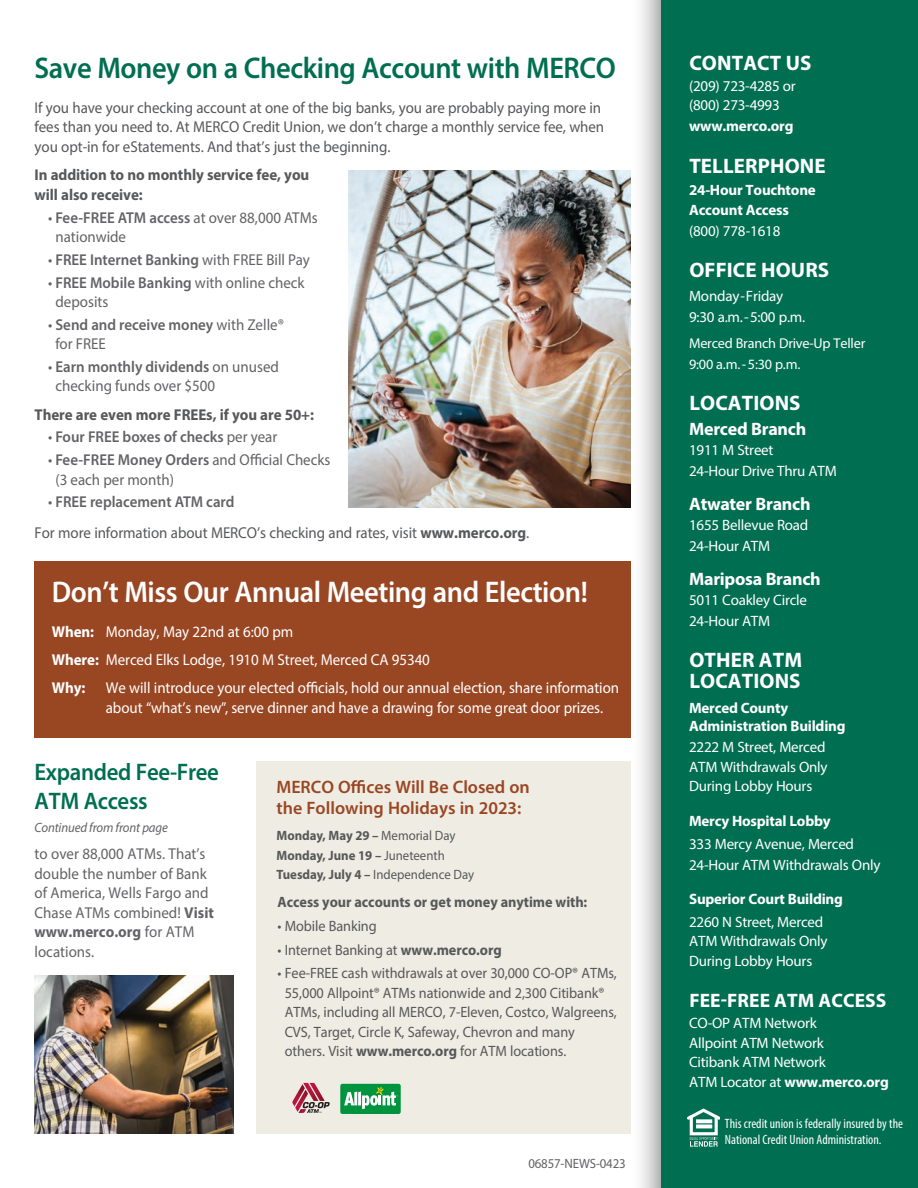
<style>
.page{position:relative;width:918px;height:1188px;background:#fff}
.page>*{position:absolute;margin:0;border:0;box-sizing:border-box;transform-origin:0 0}
.Headline{font:600 30px "Myriad Pro";letter-spacing:-.015em;color:#fff;scale:.95 1}
.Headline-2{font:600 30px "Myriad Pro";letter-spacing:-.015em;color:#006e51;scale:.95 1}
.SideBarHead{font:600 24px/28.5px "Myriad Pro";letter-spacing:-.015em;color:#006e51;scale:.95 1}
.SideBar_Header{font:700 21px/21px "Myriad Pro";letter-spacing:.005em;color:#fff}
.SideBar_Header-2{font:700 19.5px "Myriad Pro";letter-spacing:.005em;color:#fff}
.sub_head{font:600 18px/21px "Myriad Pro";color:#994623}
.SideBar_Header-3{font:700 18px "Myriad Pro";letter-spacing:-.015em;color:#fff}
.first_graph_after_he{font:15.75px/19.5px "Myriad Pro";letter-spacing:-.005em;color:#57585a;scale:.95 1}
.first_graph_after_he-2{font:15.75px/19.5px "Myriad Pro";letter-spacing:-.005em;color:#fff;scale:.95 1}
.Bullets{font:15.75px/19.5px "Myriad Pro";color:#636366;scale:.95 1}
.Bullets-2{font:600 15.75px/19.5px "Myriad Pro";color:#636366;scale:.95 1}
.first_graph_after_he-3{font:15.75px/19.5px "Myriad Pro";color:#636366;scale:.95 1}
.first_graph_after_he-4{font:700 15.75px/19.5px "Myriad Pro";letter-spacing:-.005em;color:#57585a;scale:.95 1}
.first_graph_after_he-5{font:700 15.75px "Myriad Pro";color:#fff;scale:.95 1}
.first_graph_after_he-6{font:15px/19.5px "Myriad Pro";letter-spacing:-.005em;color:#57585a;scale:.95 1}
.sub_head-2{font:15px/19.5px "Myriad Pro";letter-spacing:-.015em;color:#fff}
.SideBar_Header-4{font:15px/19.5px "Myriad Pro";letter-spacing:-.015em;color:#fff}
.SideBar_Header-5{font:700 15px/19.5px "Myriad Pro";letter-spacing:-.015em;color:#fff}
.sub_head-3{font:700 15px "Myriad Pro";letter-spacing:-.015em;color:#fff}
.first_graph_after_he-7{font:700 15px "Myriad Pro";letter-spacing:-.005em;color:#57585a;scale:.95 1}
.sub_head-4{font:14.25px "Myriad Pro";letter-spacing:-.015em;color:#fff}
.t1{font:condensed 13.5px/16.2px "Myriad Pro";color:#fff}
.First_Graph{font:700 13.5px "Myriad Pro";color:#57585a;scale:.95 1}
.First_Graph-2{font:13.5px "Myriad Pro";color:#57585a;scale:.95 1}
.Disclosure{font:italic 13.5px "Myriad Pro";letter-spacing:-.01em;color:#636366;scale:.95 1}
.Disclosure-2{font:13.5px "Myriad Pro";letter-spacing:-.01em;color:#636366;scale:.95 1}
.s1{font-weight:600}
.s2{font-weight:400}
.s3{font-weight:700}
</style>
<div class="page">
<div style="left:35px;top:561px;width:596px;height:176px;background:#994623"></div>
<div style="left:256px;top:761px;width:375px;height:373px;background:#efece3"></div>
<svg style="left:292px;top:1083px;width:38px;height:30px"></svg>
<div style="left:340px;top:1084px;width:61px;height:30px;background:#00943e;border-radius:2px"></div>
<svg style="left:344px;top:1087px;width:54px;height:22px"></svg>
<div style="left:631px;top:0;width:287px;height:1188px;background:#231f20;opacity:.75"></div>
<div style="left:662px;top:0;width:256px;height:1188px;background:#006e51"></div>
<div style="left:690px;top:1115px;width:28px;height:20px;border:3px solid #fff"></div>
<svg style="left:687px;top:1108px;width:33px;height:14px"></svg>
<svg style="left:696px;top:1119px;width:16px;height:4px"></svg>
<svg style="left:696px;top:1124px;width:16px;height:4px"></svg>
<svg style="left:690px;top:1137px;width:28px;height:10px"></svg>
<img style="left:348px;top:171px;width:283px;height:337px">
<img style="left:35px;top:975px;width:198px;height:159px">
<p class="Headline-2" style="left:35px;top:48px;width:613px">Save Money on a Checking Account with MERCO</p>
<p class="first_graph_after_he" style="left:35px;top:97px;width:601px">If you have your checking account at one of the big banks, you are probably paying more in fees than you need to. At MERCO Credit Union, we don’t charge a monthly service fee, when you opt-in for eStatements. And that’s just the beginning.</p>
<p class="first_graph_after_he-4" style="left:35px;top:165px;width:291px">In addition to no monthly service fee, you will also receive:</p>
<p class="Bullets" style="left:55px;top:207px;width:277px;text-indent:-7px">• <span class="s1">Fee-FREE ATM access</span> at over 88,000 ATMs nationwide</p>
<p class="Bullets-2" style="left:48px;top:249px;width:277px"><span class="s2">•</span> FREE Internet Banking <span class="s2">with FREE Bill Pay</span></p>
<p class="Bullets" style="left:55px;top:272px;width:264px;text-indent:-7px">• <span class="s1">FREE Mobile Banking</span> with online check deposits</p>
<p class="Bullets-2" style="left:55px;top:314px;width:242px;text-indent:-7px"><span class="s2">•</span> Send and receive money <span class="s2">with Zelle® for FREE</span></p>
<p class="Bullets" style="left:55px;top:357px;width:237px;text-indent:-7px">• <span class="s1">Earn monthly dividends</span> on unused checking funds over $500</p>
<p class="first_graph_after_he-4" style="left:35px;top:404px;width:296px">There are even more FREEs, if you are 50+:</p>
<p class="Bullets-2" style="left:48px;top:427px;width:243px"><span class="s2">•</span> Four FREE boxes of checks <span class="s2">per year</span></p>
<p class="Bullets" style="left:55px;top:450px;width:291px;text-indent:-7px">• <span class="s1">Fee-FREE Money Orders</span> and Official Checks (3 each per month)</p>
<p class="Bullets-2" style="left:48px;top:492px;width:198px"><span class="s2">•</span> FREE replacement ATM card</p>
<p class="first_graph_after_he" style="left:35px;top:522px;width:522px">For more information about MERCO’s checking and rates, visit <span class="s3">www.merco.org</span>.</p>
<p class="Headline" style="left:52px;top:573px;width:566px">Don’t Miss Our Annual Meeting and Election!</p>
<p class="first_graph_after_he-2" style="left:52px;top:622px;width:256px"><span class="s3">When:</span> Monday, May 22nd at 6:00 pm</p>
<p class="first_graph_after_he-2" style="left:52px;top:650px;width:400px"><span class="s3">Where:</span> Merced Elks Lodge, 1910 M Street, Merced CA 95340</p>
<p class="first_graph_after_he-5" style="left:52px;top:677px;width:37px">Why:</p>
<p class="first_graph_after_he-2" style="left:106px;top:678px;width:542px">We will introduce your elected officials, hold our annual election, share information about “what’s new”, serve dinner and have a drawing for some great door prizes.</p>
<p class="SideBarHead" style="left:35px;top:758px;width:196px">Expanded Fee-Free<br>ATM Access</p>
<p class="Disclosure" style="left:35px;top:819px;width:142px">Continued from front page</p>
<p class="first_graph_after_he-3" style="left:35px;top:844px;width:190px">to over 88,000 ATMs. That’s double the number of Bank of America, Wells Fargo and<br>Chase ATMs combined! <span class="s3">Visit www.merco.org</span> for ATM locations.</p>
<p class="sub_head" style="left:276px;top:776px;width:255px">MERCO Offices Will Be Closed on the Following Holidays in 2023:</p>
<p class="First_Graph" style="left:276px;top:827px;width:190px">Monday, May 29 – <span class="s2">Memorial Day</span></p>
<p class="First_Graph" style="left:276px;top:846px;width:179px">Monday, June 19 – <span class="s2">Juneteenth</span></p>
<p class="First_Graph-2" style="left:276px;top:866px;width:210px"><span class="s3">Tuesday, July 4 –</span> Independence Day</p>
<p class="first_graph_after_he-7" style="left:278px;top:892px;width:328px">Access your accounts or get money anytime with:</p>
<p class="first_graph_after_he-6" style="left:278px;top:916px;width:106px">• Mobile Banking</p>
<p class="first_graph_after_he-6" style="left:278px;top:940px;width:237px">• Internet Banking at <span class="s3">www.merco.org</span></p>
<p class="first_graph_after_he-6" style="left:285px;top:963px;width:351px;text-indent:-7px">• Fee-FREE cash withdrawals at over 30,000 CO-OP® ATMs, 55,000 Allpoint® ATMs nationwide and 2,300 Citibank® ATMs, including all MERCO, 7-Eleven, Costco, Walgreens, CVS, Target, Circle K, Safeway, Chevron and many others. Visit <span class="s3">www.merco.org</span> for ATM locations.</p>
<p class="Disclosure-2" style="left:528px;top:1155px;width:104px">06857-NEWS-0423</p>
<p class="SideBar_Header" style="left:689px;top:51px;width:124px">CONTACT US</p>
<p class="SideBar_Header-4" style="left:689px;top:76px;width:108px">(209) 723-4285 or (800) 273-4993</p>
<p class="SideBar_Header-5" style="left:689px;top:116px;width:106px">www.merco.org</p>
<p class="SideBar_Header" style="left:689px;top:154px;width:138px">TELLERPHONE</p>
<p class="SideBar_Header-5" style="left:689px;top:180px;width:128px">24-Hour Touchtone<br>Account Access</p>
<p class="SideBar_Header-4" style="left:689px;top:221px;width:93px">(800) 778-1618</p>
<p class="SideBar_Header" style="left:689px;top:259px;width:141px">OFFICE HOURS</p>
<p class="SideBar_Header-4" style="left:689px;top:286px;width:96px">Monday-Friday</p>
<p class="sub_head-2" style="left:689px;top:307px;width:118px">9:30 a.m.-5:00 p.m.</p>
<p class="sub_head-4" style="left:689px;top:334px;width:178px">Merced Branch Drive-Up Teller</p>
<p class="sub_head-4" style="left:689px;top:355px;width:113px">9:00 a.m. - 5:30 p.m.</p>
<p class="SideBar_Header" style="left:689px;top:392px;width:113px">LOCATIONS</p>
<p class="SideBar_Header-3" style="left:689px;top:417px;width:119px">Merced Branch</p>
<p class="sub_head-2" style="left:689px;top:440px;width:86px">1911 M Street</p>
<p class="sub_head-2" style="left:689px;top:461px;width:149px">24-Hour Drive Thru ATM</p>
<p class="SideBar_Header-3" style="left:689px;top:492px;width:123px">Atwater Branch</p>
<p class="SideBar_Header-4" style="left:689px;top:515px;width:121px">1655 Bellevue Road</p>
<p class="sub_head-2" style="left:689px;top:536px;width:83px">24-Hour ATM</p>
<p class="SideBar_Header-3" style="left:689px;top:567px;width:133px">Mariposa Branch</p>
<p class="sub_head-2" style="left:689px;top:590px;width:119px">5011 Coakley Circle</p>
<p class="sub_head-2" style="left:689px;top:611px;width:83px">24-Hour ATM</p>
<p class="SideBar_Header" style="left:689px;top:649px;width:114px">OTHER ATM<br>LOCATIONS</p>
<p class="SideBar_Header-5" style="left:689px;top:698px;width:101px">Merced County</p>
<p class="sub_head-3" style="left:689px;top:716px;width:158px">Administration Building</p>
<p class="sub_head-2" style="left:689px;top:737px;width:138px">2222 M Street, Merced</p>
<p class="sub_head-2" style="left:689px;top:757px;width:140px">ATM Withdrawals Only<br>During Lobby Hours</p>
<p class="SideBar_Header-5" style="left:689px;top:811px;width:143px">Mercy Hospital Lobby</p>
<p class="SideBar_Header-4" style="left:689px;top:833px;width:193px;line-height:21px">333 Mercy Avenue, Merced<br>24-Hour ATM Withdrawals Only</p>
<p class="SideBar_Header-5" style="left:689px;top:889px;width:155px">Superior Court Building</p>
<p class="SideBar_Header-4" style="left:689px;top:912px;width:136px">2260 N Street, Merced</p>
<p class="sub_head-2" style="left:689px;top:931px;width:140px">ATM Withdrawals Only</p>
<p class="sub_head-2" style="left:689px;top:951px;width:125px">During Lobby Hours</p>
<p class="SideBar_Header-2" style="left:689px;top:988px;width:199px">FEE-FREE ATM ACCESS</p>
<p class="sub_head-2" style="left:689px;top:1013px;width:129px">CO-OP ATM Network</p>
<p class="sub_head-2" style="left:689px;top:1033px;width:138px">Allpoint ATM Network<br>Citibank ATM Network</p>
<p class="sub_head-3" style="left:689px;top:1072px;width:201px"><span class="s2">ATM Locator at</span> www.merco.org</p>
<p class="t1" style="left:725px;top:1115px;width:180px">This credit union is federally insured by the<br>National Credit Union Administration.</p>
</div>
